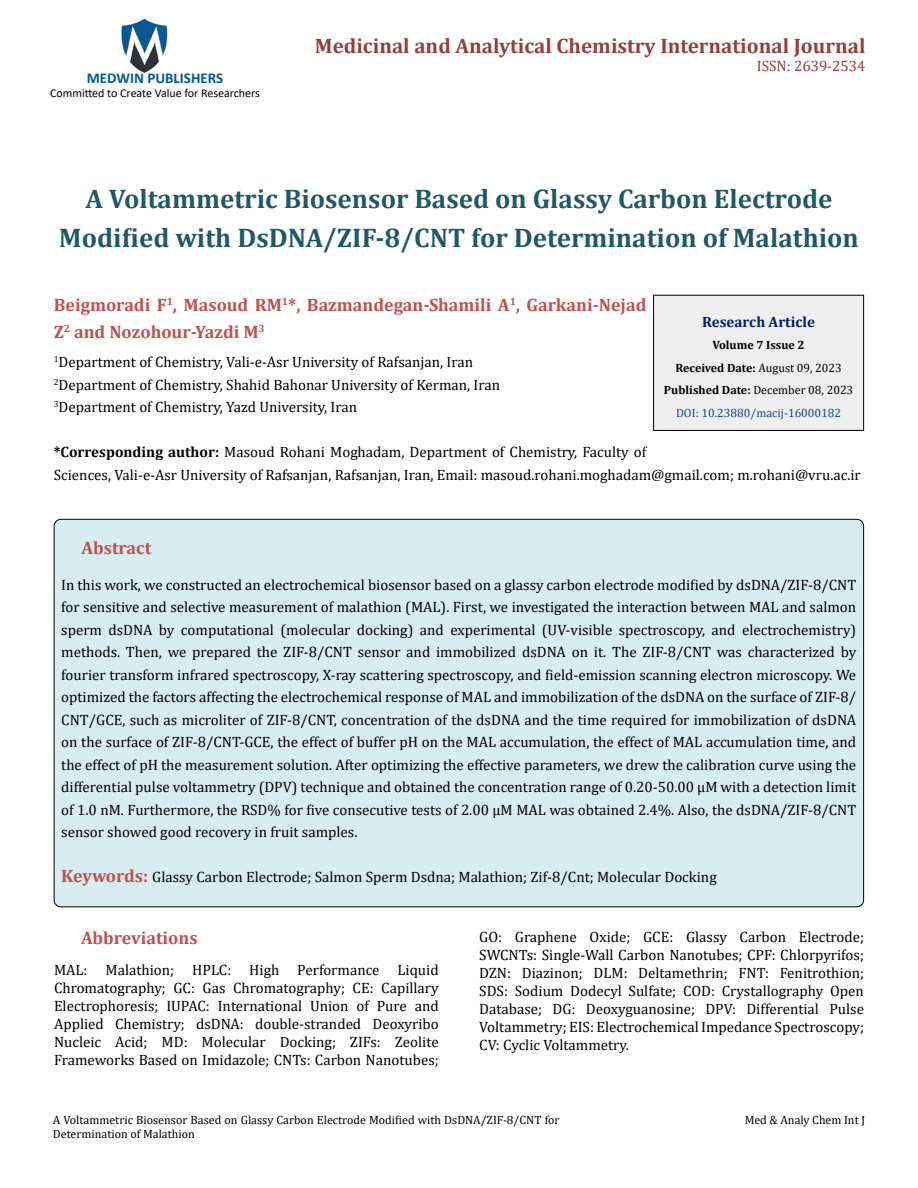
<style>
.page{position:relative;width:918px;height:1188px;background:#fff}
.page>*{position:absolute;margin:0;border:0;box-sizing:border-box;transform-origin:0 0}
.t1{font:700 27px/39px "Cambria";color:#215868;text-align:center}
.t2{font:700 21px "Cambria";color:#953f3c}
.t3{font:700 18px/27px "Cambria";color:#c0504d}
.t4{font:15px/22.5px "Cambria";color:#000;text-align:justify}
.t5{font:700 15px "Calibri";color:#005991}
.t6{font:700 15px "Cambria";color:#002060}
.t7{font:15px "Cambria";color:#953f3c}
.t8{font:12px/14.4px "Cambria";color:#000}
.t9{font:700 12px/22.5px "Cambria";color:#000;text-align:center}
.t10{font:12px "Calibri";color:#000}
.s1{font-weight:700}
.s2{font-weight:400}
.s3{font-weight:400;color:#25408f}
.s4{font-weight:700;font-size:18px;color:#c0504d}
</style>
<div class="page">
<img style="left:121px;top:18px;width:47px;height:55px">
<div style="left:654px;top:295px;width:210px;height:135px;background:#efefef"></div>
<div style="left:653px;top:295px;width:211px;height:136px;border:1px solid #000"></div>
<div style="left:54px;top:519px;width:810px;height:388px;background:#d8edf2;border-radius:7px"></div>
<p class="t5" style="left:87px;top:67px;width:138px">MEDWIN PUBLISHERS</p>
<p class="t10" style="left:50px;top:85px;width:211px">Committed to Create Value for Researchers</p>
<h2 class="t2" style="left:315px;top:31px;width:552px">Medicinal and Analytical Chemistry International Journal</h2>
<p class="t7" style="left:757px;top:57px;width:110px">ISSN: 2639-2534</p>
<h1 class="t1" style="left:59px;top:178px;width:802px">A Voltammetric Biosensor Based on Glassy Carbon Electrode<br>Modified with DsDNA/ZIF-8/CNT for Determination of Malathion</h1>
<p class="t3" style="left:54px;top:291px;width:594px">Beigmoradi F<sup>1</sup>, Masoud RM<sup>1</sup>*, Bazmandegan-Shamili A<sup>1</sup>, Garkani-Nejad<br>Z<sup>2</sup> and Nozohour-Yazdi M<sup>3</sup></p>
<p class="t4" style="left:54px;top:351px;width:448px;text-align:left"><sup>1</sup>Department of Chemistry, Vali-e-Asr University of Rafsanjan, Iran<br><sup>2</sup>Department of Chemistry, Shahid Bahonar University of Kerman, Iran<br><sup>3</sup>Department of Chemistry, Yazd University, Iran</p>
<p class="t4" style="left:54px;top:441px;width:809px"><span class="s1">*Corresponding author:</span> Masoud Rohani Moghadam, Department of Chemistry, Faculty of<br>Sciences, Vali-e-Asr University of Rafsanjan, Rafsanjan, Iran, Email: masoud.rohani.moghadam@gmail.com; m.rohani@vru.ac.ir</p>
<p class="t6" style="left:702px;top:311px;width:114px">Research Article</p>
<p class="t9" style="left:664px;top:334px;width:191px">Volume 7 Issue 2<br>Received Date: <span class="s2">August 09, 2023<br></span>Published Date: <span class="s2">December 08, 2023<br></span><span class="s3">DOI: 10.23880/macij-16000182</span></p>
<p class="t3" style="left:82px;top:534px;width:71px">Abstract</p>
<p class="t4" style="left:61px;top:573px;width:797px">In this work, we constructed an electrochemical biosensor based on a glassy carbon electrode modified by dsDNA/ZIF-8/CNT for sensitive and selective measurement of malathion (MAL). First, we investigated the interaction between MAL and salmon sperm dsDNA by computational (molecular docking) and experimental (UV-visible spectroscopy, and electrochemistry) methods. Then, we prepared the ZIF-8/CNT sensor and immobilized dsDNA on it. The ZIF-8/CNT was characterized by fourier transform infrared spectroscopy, X-ray scattering spectroscopy, and field-emission scanning electron microscopy. We optimized the factors affecting the electrochemical response of MAL and immobilization of the dsDNA on the surface of ZIF-8/ CNT/GCE, such as microliter of ZIF-8/CNT, concentration of the dsDNA and the time required for immobilization of dsDNA on the surface of ZIF-8/CNT-GCE, the effect of buffer pH on the MAL accumulation, the effect of MAL accumulation time, and the effect of pH the measurement solution. After optimizing the effective parameters, we drew the calibration curve using the differential pulse voltammetry (DPV) technique and obtained the concentration range of 0.20-50.00 μM with a detection limit of 1.0 nM. Furthermore, the RSD% for five consecutive tests of 2.00 μM MAL was obtained 2.4%. Also, the dsDNA/ZIF-8/CNT sensor showed good recovery in fruit samples.</p>
<p class="t4" style="left:61px;top:866px;width:657px"><span class="s4">Keywords:</span> Glassy Carbon Electrode; Salmon Sperm Dsdna; Malathion; Zif-8/Cnt; Molecular Docking</p>
<p class="t3" style="left:81px;top:924px;width:118px">Abbreviations</p>
<p class="t4" style="left:54px;top:961px;width:386px;line-height:18px">MAL: Malathion; HPLC: High Performance Liquid Chromatography; GC: Gas Chromatography; CE: Capillary Electrophoresis; IUPAC: International Union of Pure and Applied Chemistry; dsDNA: double-stranded Deoxyribo Nucleic Acid; MD: Molecular Docking; ZIFs: Zeolite Frameworks Based on Imidazole; CNTs: Carbon Nanotubes;</p>
<p class="t4" style="left:479px;top:927px;width:386px;line-height:18px">GO: Graphene Oxide; GCE: Glassy Carbon Electrode; SWCNTs: Single-Wall Carbon Nanotubes; CPF: Chlorpyrifos; DZN: Diazinon; DLM: Deltamethrin; FNT: Fenitrothion; SDS: Sodium Dodecyl Sulfate; COD: Crystallography Open Database; DG: Deoxyguanosine; DPV: Differential Pulse Voltammetry; EIS: Electrochemical Impedance Spectroscopy; CV: Cyclic Voltammetry.</p>
<p class="t8" style="left:53px;top:1113px;width:508px">A Voltammetric Biosensor Based on Glassy Carbon Electrode Modified with DsDNA/ZIF-8/CNT for<br>Determination of Malathion</p>
<p class="t8" style="left:745px;top:1113px;width:122px">Med &amp; Analy Chem Int J</p>
</div>
